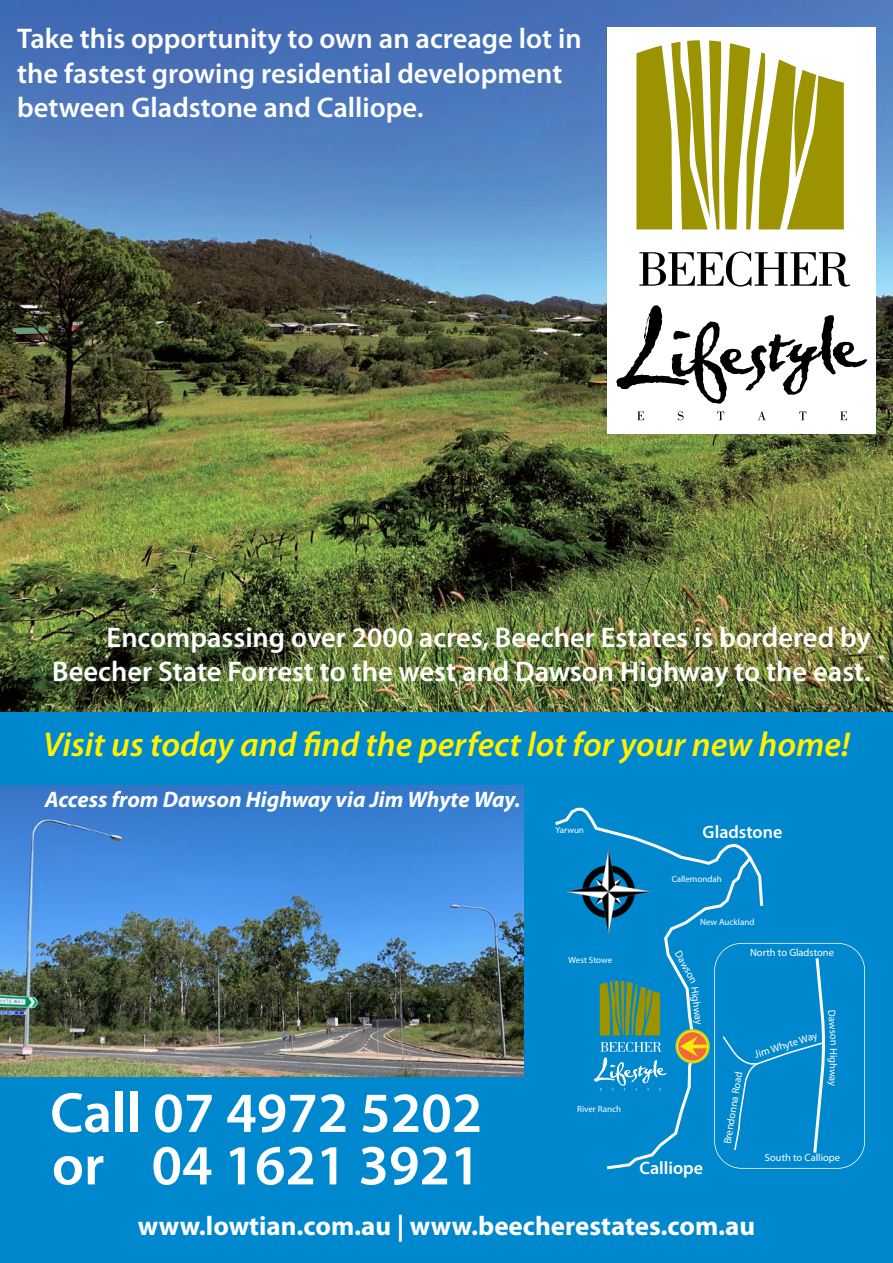
<style>
.page{position:relative;width:893px;height:1263px;background:#0088ce}
.page>*{position:absolute;margin:0;border:0;box-sizing:border-box;transform-origin:0 0}
.t1{font:600 57px/52.5px "Myriad Pro";color:#fff}
.t2{font:italic 600 34.5px "Myriad Pro";color:#fff200}
.t3{font:600 28.5px/34.2px "Myriad Pro";color:#fff;text-align:right}
.t4{font:700 27px "Myriad Pro";color:#fff}
.t5{font:italic 700 22.5px "Myriad Pro";color:#fff}
.t6{font:600 18px "Myriad Pro";color:#fff}
.t7{font:10.5px "Myriad Pro";color:#fff}
.t8{font:9px "Myriad Pro";color:#fff}
</style>
<div class="page">
<img style="left:0;top:0;width:893px;height:711px">
<img style="left:0;top:786px;width:524px;height:290px">
<svg style="left:607px;top:857px;width:156px;height:312px"></svg>
<svg style="left:555px;top:808px;width:196px;height:57px"></svg>
<svg style="left:675px;top:1029px;width:35px;height:34px"></svg>
<svg style="left:677px;top:1031px;width:31px;height:31px"></svg>
<svg style="left:678px;top:1032px;width:29px;height:29px"></svg>
<svg style="left:714px;top:943px;width:151px;height:226px"></svg>
<img style="left:566px;top:849px;width:85px;height:85px">
<svg style="left:600px;top:981px;width:60px;height:54px"></svg>
<svg style="left:594px;top:1042px;width:73px;height:49px"></svg>
<div style="left:607px;top:27px;width:269px;height:407px;background:#fff"></div>
<svg style="left:639px;top:252px;width:211px;height:35px"></svg>
<svg style="left:616px;top:305px;width:251px;height:99px"></svg>
<svg style="left:636px;top:40px;width:208px;height:189px"></svg>
<svg style="left:637px;top:411px;width:210px;height:9px"></svg>
<p class="t3" style="left:17px;top:21px;width:566px;text-align:left">Take this opportunity to own an acreage lot in the fastest growing residential development between Gladstone and Calliope.</p>
<p class="t3" style="left:52px;top:619px;width:820px">Encompassing over 2000 acres, Beecher Estates is bordered by<br>Beecher State Forrest to the west and Dawson Highway to the east.</p>
<p class="t2" style="left:43px;top:723px;width:808px">Visit us today and nd the perfect lot for your new home!</p>
<p class="t5" style="left:45px;top:784px;width:477px">Access from Dawson Highway via Jim Whyte Way.</p>
<p class="t8" style="left:556px;top:825px;width:30px">Yarwun</p>
<p class="t6" style="left:703px;top:821px;width:81px">Gladstone</p>
<p class="t8" style="left:672px;top:874px;width:52px">Callemondah</p>
<p class="t8" style="left:700px;top:916px;width:56px">New Auckland</p>
<p class="t7" style="left:750px;top:945px;width:85px">North to Gladstone</p>
<p class="t7" style="left:683px;top:948px;width:37px;rotate:61deg">Dawson</p>
<p class="t7" style="left:701px;top:985px;width:40px;rotate:83deg">Highway</p>
<p class="t8" style="left:569px;top:955px;width:45px">West Stowe</p>
<p class="t7" style="left:838px;top:1010px;width:37px;rotate:86deg">Dawson</p>
<p class="t7" style="left:753px;top:1049px;width:67px;rotate:-18deg">Jim Whyte Way</p>
<p class="t7" style="left:840px;top:1048px;width:40px;rotate:91deg">Highway</p>
<p class="t7" style="left:721px;top:1143px;width:75px;rotate:-81deg">Brendonna Road</p>
<h1 class="t1" style="left:50px;top:1085px;width:434px">Call 07 4972 5202 or 04 1621 3921</h1>
<p class="t4" style="left:138px;top:1209px;width:619px">www.lowtian.com.au | www.beecherestates.com.au</p>
<p class="t8" style="left:577px;top:1104px;width:45px">River Ranch</p>
<p class="t7" style="left:765px;top:1151px;width:77px">South to Calliope</p>
<p class="t6" style="left:640px;top:1157px;width:65px">Calliope</p>
</div>
